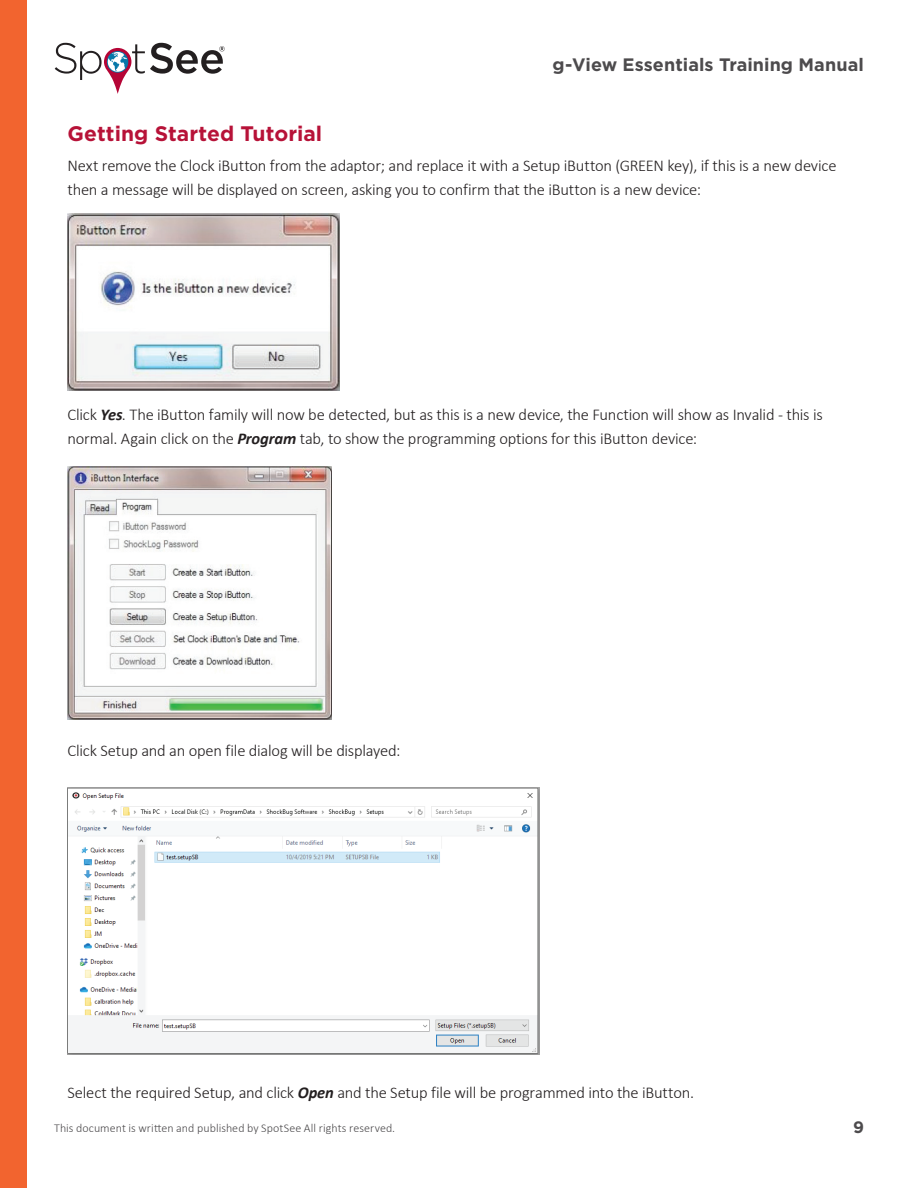
<style>
.page{position:relative;width:918px;height:1188px;background:#fff}
.page>*{position:absolute;margin:0;border:0;box-sizing:border-box;transform-origin:0 0}
.t1{font:700 21px "Gotham";letter-spacing:.005em;color:#b71238}
.t2{font:700 18px "Gotham";letter-spacing:.005em;color:#4d4b4d}
.t3{font:300 16.5px/24px "Calibri";letter-spacing:-.015em;color:#231f20}
.t4{font:700 16.5px "Gotham";color:#4d4b4d}
.t5{font:300 12px "Calibri";letter-spacing:.005em;color:#4d4b4d}
.s1{font-weight:700;font-style:italic}
</style>
<div class="page">
<svg style="left:55px;top:43px;width:170px;height:51px"></svg>
<div style="left:0;top:0;width:27px;height:1188px;background:#f2642f"></div>
<img style="left:68px;top:213px;width:272px;height:177px">
<img style="left:68px;top:467px;width:264px;height:252px">
<img style="left:68px;top:787px;width:472px;height:267px">
<p class="t2" style="left:553px;top:54px;width:313px">g-View Essentials Training Manual</p>
<p class="t1" style="left:68px;top:121px;width:256px">Getting Started Tutorial</p>
<p class="t3" style="left:68px;top:153px;width:771px">Next remove the Clock iButton from the adaptor; and replace it with a Setup iButton (GREEN key), if this is a new device then a message will be displayed on screen, asking you to confirm that the iButton is a new device:</p>
<p class="t3" style="left:68px;top:402px;width:757px">Click <span class="s1">Yes</span>. The iButton family will now be detected, but as this is a new device, the Function will show as Invalid - this is normal. Again click on the <span class="s1">Program</span> tab, to show the programming options for this iButton device:</p>
<p class="t3" style="left:68px;top:738px;width:335px">Click Setup and an open file dialog will be displayed:</p>
<p class="t3" style="left:68px;top:1080px;width:628px">Select the required Setup, and click <span class="s1">Open</span> and the Setup file will be programmed into the iButton.</p>
<p class="t5" style="left:54px;top:1121px;width:343px">This document is written and published by SpotSee All rights reserved.</p>
<p class="t4" style="left:853px;top:1117px;width:12px">9</p>
</div>
